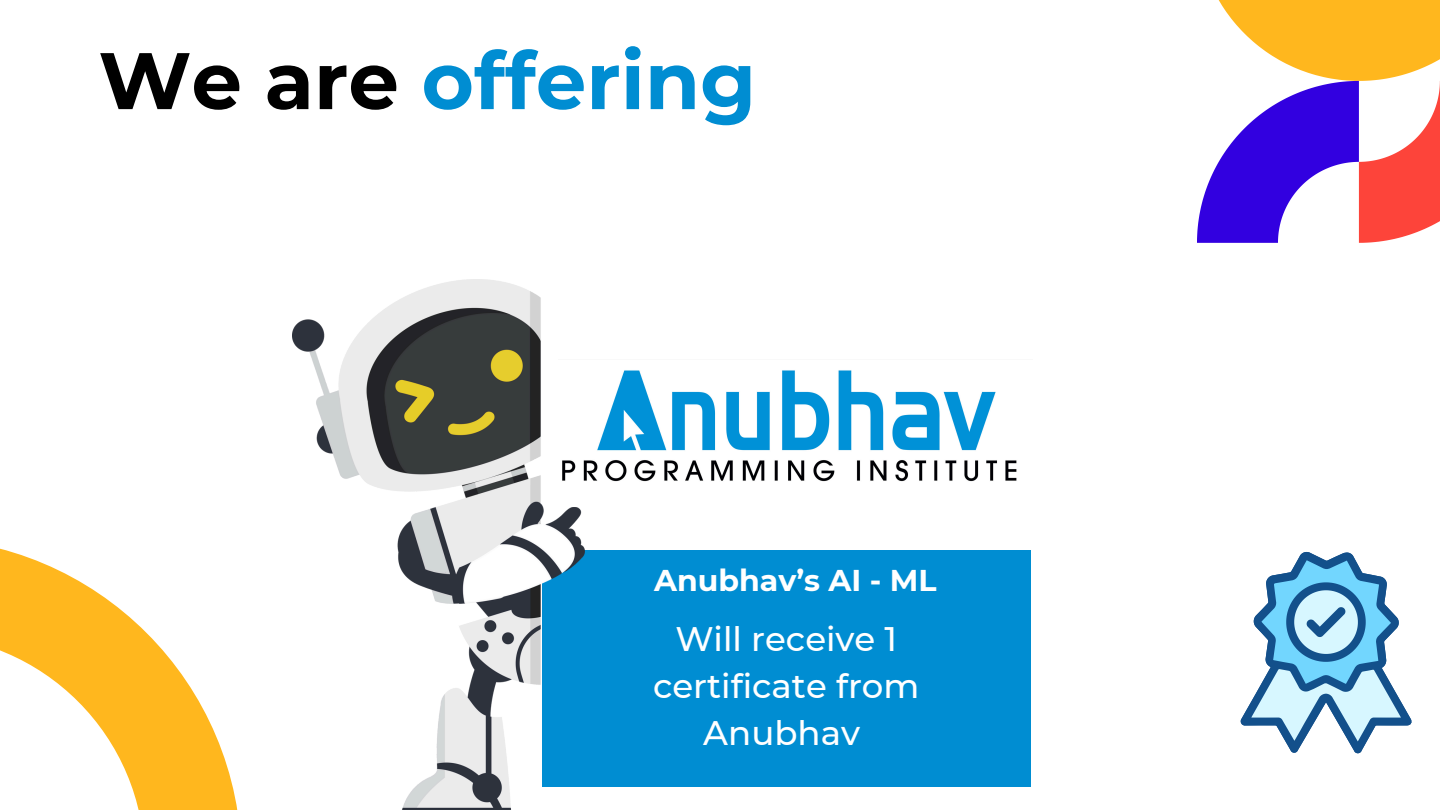
<style>
.page{position:relative;width:1440px;height:810px;background:#fff}
.page>*{position:absolute;margin:0;border:0;box-sizing:border-box;transform-origin:0 0}
.t1{font:700 80px "Montserrat";color:#008dd2}
.t2{font:500 34px/47.2px "Montserrat";color:#fff;text-align:center}
.t3{font:700 30px "Montserrat";color:#fff}
.s1{color:#000}
</style>
<div class="page">
<svg style="left:0;top:548px;width:238px;height:262px"></svg>
<div style="left:542px;top:316px;width:488px;height:471px;background:#008dd2"></div>
<svg style="left:1197px;top:0;width:243px;height:243px"></svg>
<div style="left:539px;top:296px;width:491px;height:253px;background:#fff"></div>
<svg style="left:1241px;top:552px;width:171px;height:201px"></svg>
<img style="left:293px;top:280px;width:291px;height:530px">
<img style="left:558px;top:359px;width:459px;height:148px">
<p class="t1" style="left:98px;top:32px;width:659px"><span class="s1">We are</span> offering</p>
<p class="t3" style="left:654px;top:562px;width:284px">Anubhav’s AI - ML</p>
<h2 class="t2" style="left:653px;top:615px;width:268px">Will receive 1 certificate from<br>Anubhav</h2>
</div>
